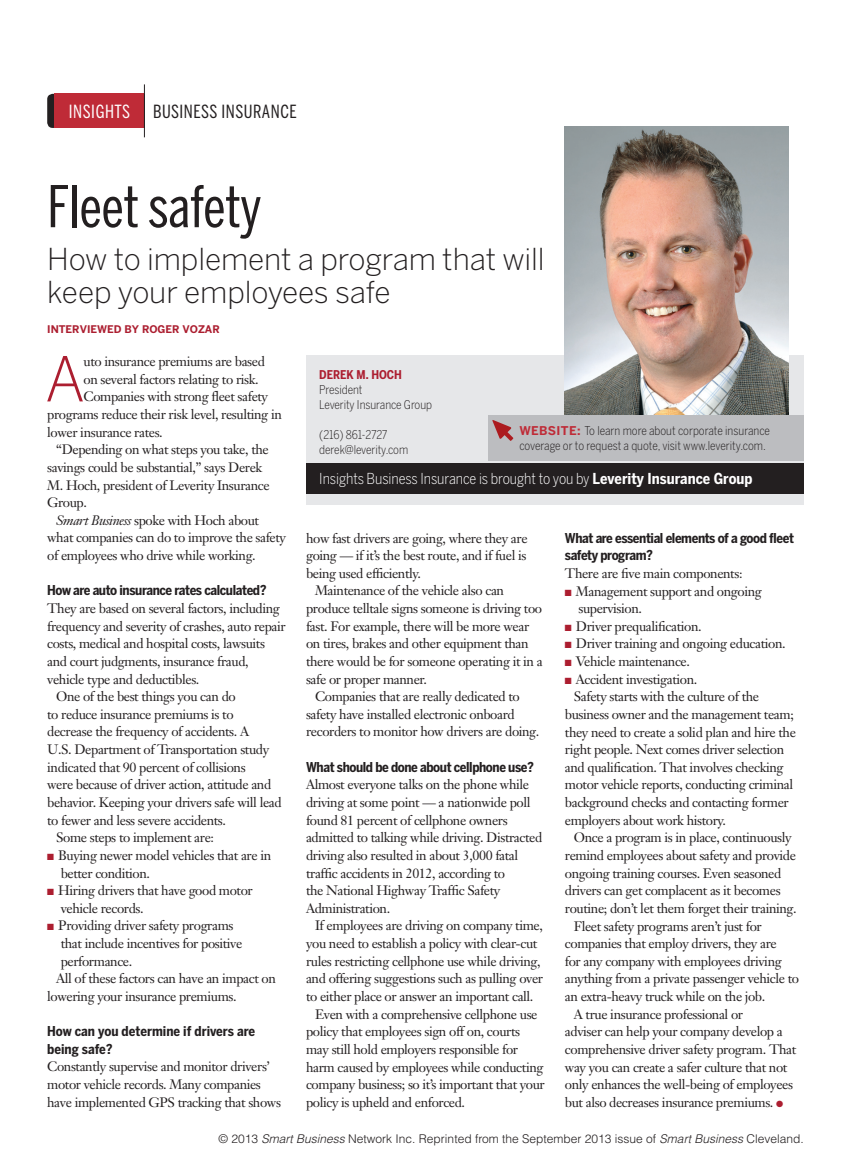
<style>
.page{position:relative;width:851px;height:1175px;background:#fff}
.page>*{position:absolute;margin:0;border:0;box-sizing:border-box;transform-origin:0 0}
.BodyDropCap{font:300 61.2px "Benton Sans";color:#ac1e30}
.Headline{font:57px "Benton Sans Comp";letter-spacing:-.005em;color:#231f20}
.Drophead{font:300 30px/33px "Benton Sans";letter-spacing:-.005em;color:#231f20}
.TopHeaderBlack{font:18px "Benton Sans Comp";letter-spacing:.03em;color:#231f20}
.TopHeaderWhite{font:18px "Benton Sans Comp";letter-spacing:.03em;color:#fff}
.InsightBroughtToYou{font:300 15px "Benton Sans Cond";letter-spacing:-.005em;color:#fff}
.Body{font:13.5px/17.7px "Janson Text";letter-spacing:-.03em;color:#231f20}
.BodyNoIndent{font:13.5px/17.7px "Janson Text";letter-spacing:-.03em;color:#231f20}
.BodyDropCap-2{font:13.5px "Janson Text";letter-spacing:-.03em;color:#231f20}
.BodySubhead{font:700 13.5px/17.7px "Benton Sans Cond";letter-spacing:-.03em;color:#231f20}
.BodySubhead-2{font:700 13.5px/17.7px "Benton Sans Cond";color:#231f20}
.InsightsTitleCo{font:300 12px/15px "Benton Sans Cond";letter-spacing:-.005em;color:#231f20}
.t1{font:300 12px "Helvetica";color:#231f20}
.InsightsTitleCo-2{font:700 12px "Benton Sans Cond";color:#ac1e30}
.Byline{font:700 10.5px "Benton Sans";color:#ac1e30}
.s1{font-style:italic}
.s2{color:#ac1e30}
.s3{font-weight:700}
.s4{font-family:"Benton Sans";font-weight:700;color:#bf2b37}
</style>
<div class="page">
<div style="left:306px;top:355px;width:497px;height:150px;background:#e6e7e9"></div>
<img style="left:565px;top:127px;width:223px;height:288px">
<div style="left:306px;top:463px;width:497px;height:31px;background:#231f20"></div>
<div style="left:488px;top:415px;width:315px;height:46px;background:#bcbdc0"></div>
<svg style="left:492px;top:420px;width:21px;height:21px"></svg>
<svg style="left:47px;top:94px;width:8px;height:34px"></svg>
<div style="left:55px;top:94px;width:89px;height:34px;background:#bf2b37"></div>
<hr style="left:144px;top:84px;width:1px;height:53px;background:#231f20">
<p class="TopHeaderWhite" style="left:69px;top:101px;width:63px">INSIGHTS</p>
<p class="TopHeaderBlack" style="left:153px;top:101px;width:145px">BUSINESS INSURANCE</p>
<p class="Headline" style="left:47px;top:173px;width:216px">Fleet safety</p>
<p class="Drophead" style="left:47px;top:242px;width:499px">How to implement a program that will keep your employees safe</p>
<p class="Byline" style="left:47px;top:322px;width:174px">INTERVIEWED BY ROGER VOZAR</p>
<p class="BodyDropCap" style="left:45px;top:343px;width:42px">A</p>
<p class="BodyDropCap-2" style="left:83px;top:353px;width:183px">uto insurance premiums are based</p>
<p class="BodyDropCap-2" style="left:83px;top:370px;width:177px">on several factors relating to risk.</p>
<p class="BodyDropCap-2" style="left:83px;top:388px;width:186px">Companies with strong fleet safety</p>
<p class="BodyDropCap-2" style="left:47px;top:406px;width:236px">programs reduce their risk level, resulting in</p>
<p class="BodyDropCap-2" style="left:47px;top:423px;width:117px">lower insurance rates.</p>
<p class="Body" style="left:47px;top:440px;width:224px;text-indent:9px">“Depending on what steps you take, the savings could be substantial,” says Derek<br>M. Hoch, president of Leverity Insurance<br>Group.</p>
<p class="Body" style="left:47px;top:511px;width:240px;text-indent:9px"><span class="s1">Smart Business</span> spoke with Hoch about what companies can do to improve the safety of employees who drive while working.</p>
<p class="BodySubhead" style="left:47px;top:581px;width:221px">How are auto insurance rates calculated?</p>
<p class="BodyNoIndent" style="left:47px;top:599px;width:240px">They are based on several factors, including frequency and severity of crashes, auto repair costs, medical and hospital costs, lawsuits and court judgments, insurance fraud, vehicle type and deductibles.</p>
<p class="Body" style="left:47px;top:687px;width:236px;text-indent:9px">One of the best things you can do<br>to reduce insurance premiums is to decrease the frequency of accidents. A<br>U.S. Department of Transportation study indicated that 90 percent of collisions<br>were because of driver action, attitude and behavior. Keeping your drivers safe will lead to fewer and less severe accidents.</p>
<p class="Body" style="left:56px;top:828px;width:159px">Some steps to implement are:</p>
<p class="BodyNoIndent" style="left:61px;top:846px;width:212px;text-indent:-14px"><span class="s2">■</span> Buying newer model vehicles that are in better condition.</p>
<p class="BodyNoIndent" style="left:61px;top:881px;width:194px;text-indent:-14px"><span class="s2">■</span> Hiring drivers that have good motor vehicle records.</p>
<p class="BodyNoIndent" style="left:61px;top:916px;width:183px;text-indent:-14px"><span class="s2">■</span> Providing driver safety programs that include incentives for positive performance.</p>
<p class="Body" style="left:47px;top:969px;width:230px;text-indent:9px">All of these factors can have an impact on lowering your insurance premiums.</p>
<p class="BodySubhead-2" style="left:47px;top:1022px;width:209px">How can you determine if drivers are being safe?</p>
<p class="BodyNoIndent" style="left:47px;top:1057px;width:235px">Constantly supervise and monitor drivers’ motor vehicle records. Many companies have implemented GPS tracking that shows</p>
<p class="InsightsTitleCo-2" style="left:319px;top:367px;width:84px">DEREK M. HOCH</p>
<p class="InsightsTitleCo" style="left:319px;top:382px;width:45px">President</p>
<p class="InsightsTitleCo" style="left:319px;top:397px;width:114px">Leverity Insurance Group</p>
<p class="InsightsTitleCo" style="left:319px;top:427px;width:70px">(216) 861-2727</p>
<p class="InsightsTitleCo" style="left:319px;top:442px;width:90px">derek@leverity.com</p>
<p class="InsightBroughtToYou" style="left:319px;top:470px;width:435px">Insights Business Insurance is brought to you by <span class="s3">Leverity Insurance Group</span></p>
<p class="InsightsTitleCo" style="left:519px;top:423px;width:252px"><span class="s4">WEBSITE:</span> To learn more about corporate insurance coverage or to request a quote, visit www.leverity.com.</p>
<p class="BodyNoIndent" style="left:306px;top:529px;width:223px;text-align:justify">how fast drivers are going, where they are going — if it’s the best route, and if fuel is being used efficiently.</p>
<p class="Body" style="left:306px;top:582px;width:238px;text-indent:9px">Maintenance of the vehicle also can produce telltale signs someone is driving too fast. For example, there will be more wear on tires, brakes and other equipment than there would be for someone operating it in a safe or proper manner.</p>
<p class="Body" style="left:306px;top:687px;width:235px;text-indent:9px">Companies that are really dedicated to safety have installed electronic onboard recorders to monitor how drivers are doing.</p>
<p class="BodySubhead" style="left:306px;top:758px;width:229px">What should be done about cellphone use?</p>
<p class="BodyNoIndent" style="left:306px;top:775px;width:238px">Almost everyone talks on the phone while driving at some point — a nationwide poll found 81 percent of cellphone owners admitted to talking while driving. Distracted driving also resulted in about 3,000 fatal traffic accidents in 2012, according to<br>the National Highway Traffic Safety Administration.</p>
<p class="Body" style="left:306px;top:916px;width:238px;text-indent:9px">If employees are driving on company time, you need to establish a policy with clear-cut rules restricting cellphone use while driving, and offering suggestions such as pulling over to either place or answer an important call.</p>
<p class="Body" style="left:306px;top:1005px;width:240px;text-indent:9px">Even with a comprehensive cellphone use policy that employees sign off on, courts may still hold employers responsible for harm caused by employees while conducting company business; so it’s important that your policy is upheld and enforced.</p>
<p class="BodySubhead" style="left:565px;top:529px;width:231px">What are essential elements of a good fleet safety program?</p>
<p class="BodyNoIndent" style="left:565px;top:564px;width:179px">There are five main components:</p>
<p class="BodyNoIndent" style="left:578px;top:582px;width:185px;text-indent:-14px"><span class="s2">■</span> Management support and ongoing supervision.</p>
<p class="BodyNoIndent" style="left:565px;top:617px;width:138px"><span class="s2">■</span> Driver prequalification.</p>
<p class="BodyNoIndent" style="left:565px;top:635px;width:222px"><span class="s2">■</span> Driver training and ongoing education.</p>
<p class="BodyNoIndent" style="left:565px;top:652px;width:126px"><span class="s2">■</span> Vehicle maintenance.</p>
<p class="BodyNoIndent" style="left:565px;top:670px;width:134px"><span class="s2">■</span> Accident investigation.</p>
<p class="Body" style="left:565px;top:687px;width:232px;text-indent:9px">Safety starts with the culture of the business owner and the management team; they need to create a solid plan and hire the right people. Next comes driver selection and qualification. That involves checking motor vehicle reports, conducting criminal background checks and contacting former employers about work history.</p>
<p class="Body" style="left:565px;top:828px;width:233px;text-indent:9px">Once a program is in place, continuously remind employees about safety and provide ongoing training courses. Even seasoned drivers can get complacent as it becomes routine; don’t let them forget their training.</p>
<p class="Body" style="left:565px;top:917px;width:236px;text-indent:9px">Fleet safety programs aren’t just for companies that employ drivers, they are<br>for any company with employees driving anything from a private passenger vehicle to an extra-heavy truck while on the job.</p>
<p class="Body" style="left:565px;top:1005px;width:233px;text-indent:9px">A true insurance professional or<br>adviser can help your company develop a comprehensive driver safety program. That way you can create a safer culture that not only enhances the well-being of employees but also decreases insurance premiums. <span class="s2">●</span></p>
<p class="t1" style="left:218px;top:1131px;width:586px">© 2013 <span class="s1">Smart Business</span> Network Inc. Reprinted from the September 2013 issue of <span class="s1">Smart Business</span> Cleveland.</p>
</div>
